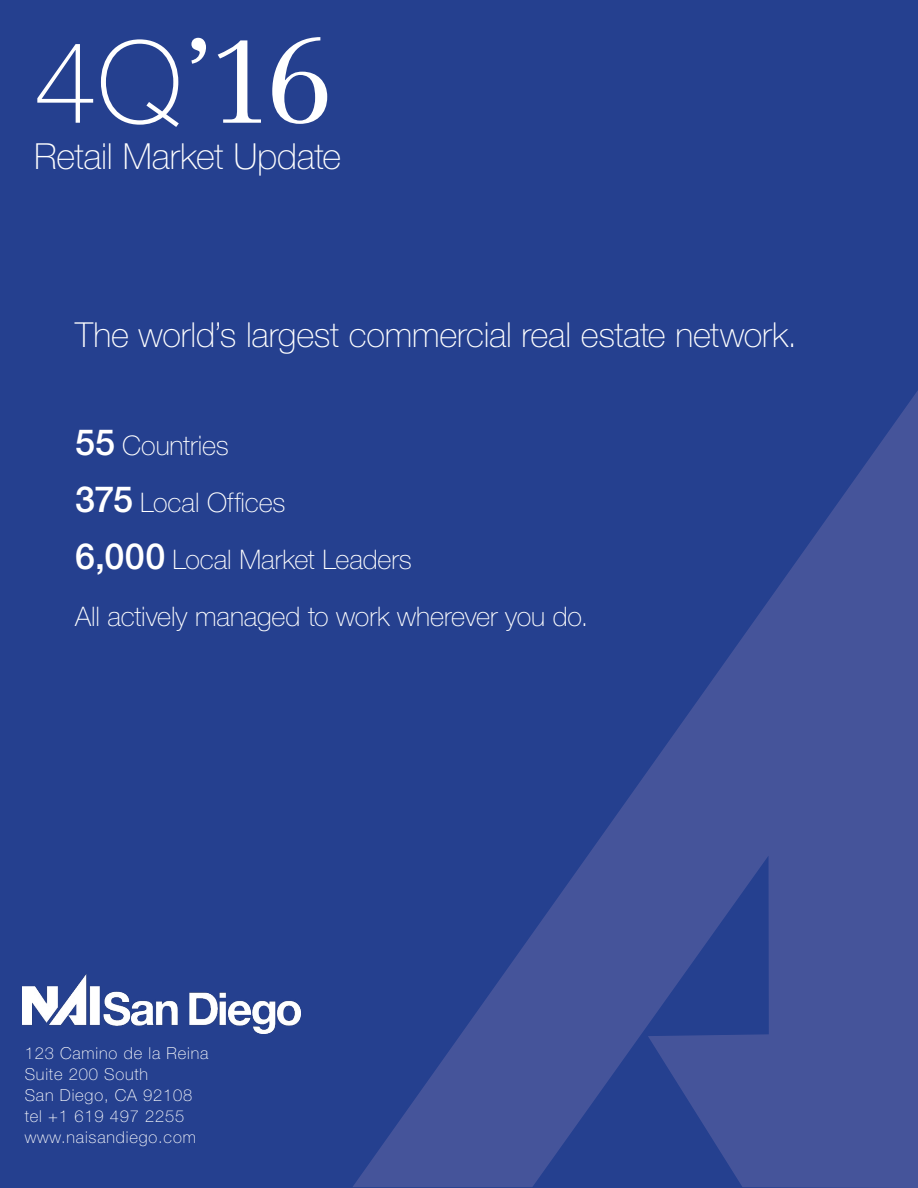
<style>
.page{position:relative;width:918px;height:1188px;background:#25408f}
.page>*{position:absolute;margin:0;border:0;box-sizing:border-box;transform-origin:0 0}
.t1{font:300 114px "Centennial LT Std";color:#fff}
.t2{font:100 36px "Helvetica Neue LT Std";letter-spacing:-.01em;color:#fff}
.t3{font:100 34.5px "Helvetica Neue LT Std";letter-spacing:-.005em;color:#fff}
.t4{font:100 27px/57px "Helvetica Neue LT Std";letter-spacing:-.005em;color:#fff}
.t5{font:100 16.5px/21px "Helvetica Neue LT Std";letter-spacing:.05em;color:#fff}
.s1{font-family:"Helvetica Neue LT Std";font-weight:100}
.s2{font-weight:500;font-size:36px}
</style>
<div class="page">
<img style="left:22px;top:975px;width:279px;height:59px">
<svg style="left:352px;top:390px;width:566px;height:798px;background:#324893"></svg>
<h1 class="t1" style="left:34px;top:15px;width:301px"><span class="s1">4Q</span>’16</h1>
<h2 class="t2" style="left:34px;top:135px;width:309px">Retail Market Update</h2>
<p class="t3" style="left:75px;top:315px;width:723px">The world’s largest commercial real estate network.</p>
<p class="t4" style="left:75px;top:417px;width:515px"><span class="s2">55</span> Countries<br><span class="s2">375</span> Local Offices<br><span class="s2">6,000</span> Local Market Leaders<br>All actively managed to work wherever you do.</p>
<p class="t5" style="left:25px;top:1043px;width:185px">123 Camino de la Reina<br>Suite 200 South<br>San Diego, CA 92108 tel +1 619 497 2255 www.naisandiego.com</p>
</div>
